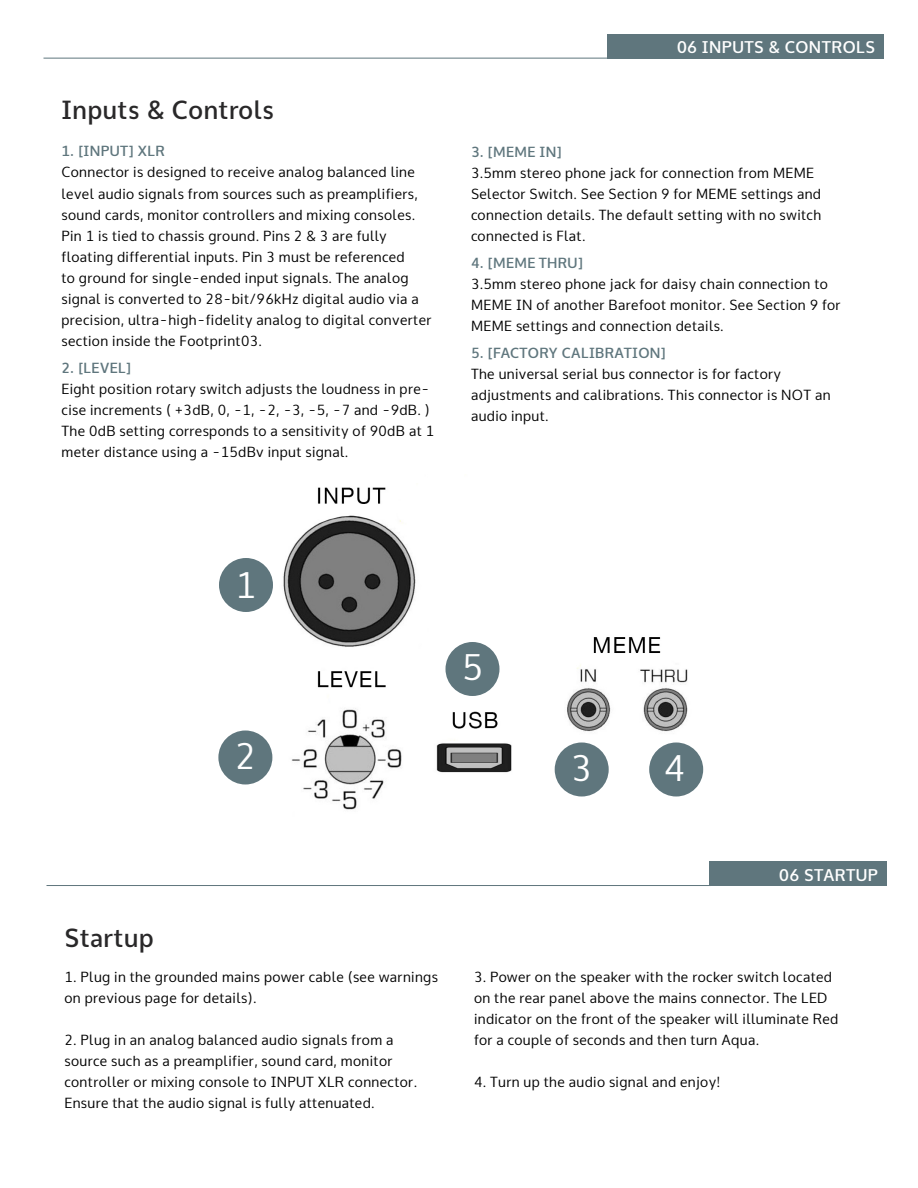
<style>
.page{position:relative;width:918px;height:1188px;background:#fff}
.page>*{position:absolute;margin:0;border:0;box-sizing:border-box;transform-origin:0 0}
.t1{font:36px "Oxygen Sans Book";color:#fff}
.t2{font:25.5px "Oxygen Sans Bold";letter-spacing:.025em;color:#292829}
.t3{font:16.5px "Oxygen Sans Bold";letter-spacing:.025em;color:#fff}
.t4{font:14.25px/21px "Oxygen Sans Book";letter-spacing:.025em;color:#000}
.t5{font:14.25px "Oxygen Sans Bold";letter-spacing:.025em;color:#5f767d}
</style>
<div class="page">
<div style="left:608px;top:34px;width:276px;height:24px;background:#5f767d"></div>
<hr style="left:44px;top:58px;width:630px;height:1px;background:#5f767d">
<img style="left:267px;top:487px;width:435px;height:323px">
<div style="left:219px;top:558px;width:54px;height:54px;background:#5f767d;border-radius:50%"></div>
<div style="left:218px;top:730px;width:54px;height:54px;background:#5f767d;border-radius:50%"></div>
<div style="left:446px;top:642px;width:54px;height:54px;background:#5f767d;border-radius:50%"></div>
<div style="left:555px;top:742px;width:54px;height:54px;background:#5f767d;border-radius:50%"></div>
<div style="left:649px;top:742px;width:54px;height:54px;background:#5f767d;border-radius:50%"></div>
<div style="left:709px;top:862px;width:178px;height:24px;background:#5f767d"></div>
<hr style="left:46px;top:885px;width:665px;height:1px;background:#5f767d">
<h2 class="t2" style="left:62px;top:94px;width:214px">Inputs &amp; Controls</h2>
<p class="t5" style="left:62px;top:143px;width:105px">1. [INPUT] XLR</p>
<p class="t4" style="left:62px;top:162px;width:372px">Connector is designed to receive analog balanced line level audio signals from sources such as preamplifiers, sound cards, monitor controllers and mixing consoles.<br>Pin 1 is tied to chassis ground. Pins 2 &amp; 3 are fully floating differential inputs. Pin 3 must be referenced<br>to ground for single-ended input signals. The analog signal is converted to 28-bit/96kHz digital audio via a precision, ultra-high-fidelity analog to digital converter section inside the Footprint03.</p>
<p class="t5" style="left:62px;top:359px;width:71px">2. [LEVEL]</p>
<p class="t4" style="left:62px;top:378px;width:374px">Eight position rotary switch adjusts the loudness in pre&shy;cise increments ( +3dB, 0, -1, -2, -3, -5, -7 and -9dB. )<br>The 0dB setting corresponds to a sensitivity of 90dB at 1 meter distance using a -15dBv input signal.</p>
<p class="t3" style="left:677px;top:37px;width:199px">06 INPUTS &amp; CONTROLS</p>
<p class="t5" style="left:471px;top:143px;width:92px">3. [MEME IN]</p>
<p class="t4" style="left:471px;top:162px;width:352px">3.5mm stereo phone jack for connection from MEME Selector Switch. See Section 9 for MEME settings and connection details. The default setting with no switch connected is Flat.</p>
<p class="t5" style="left:471px;top:254px;width:114px">4. [MEME THRU]</p>
<p class="t4" style="left:471px;top:273px;width:371px">3.5mm stereo phone jack for daisy chain connection to<br>MEME IN of another Barefoot monitor. See Section 9 for<br>MEME settings and connection details.</p>
<p class="t5" style="left:471px;top:344px;width:197px">5. [FACTORY CALIBRATION]</p>
<p class="t4" style="left:471px;top:363px;width:361px">The universal serial bus connector is for factory adjustments and calibrations. This connector is NOT an audio input.</p>
<h1 class="t1" style="left:235px;top:562px;width:23px">1</h1>
<h1 class="t1" style="left:235px;top:733px;width:23px">2</h1>
<h1 class="t1" style="left:462px;top:645px;width:23px">5</h1>
<h1 class="t1" style="left:571px;top:745px;width:23px">3</h1>
<h1 class="t1" style="left:664px;top:745px;width:23px">4</h1>
<h2 class="t2" style="left:64px;top:922px;width:91px">Startup</h2>
<p class="t4" style="left:64px;top:967px;width:375px">1. Plug in the grounded mains power cable (see warnings on previous page for details).</p>
<p class="t4" style="left:64px;top:1030px;width:354px">2. Plug in an analog balanced audio signals from a source such as a preamplifier, sound card, monitor controller or mixing console to INPUT XLR connector.<br>Ensure that the audio signal is fully attenuated.</p>
<p class="t3" style="left:779px;top:864px;width:100px">06 STARTUP</p>
<p class="t4" style="left:474px;top:967px;width:366px">3. Power on the speaker with the rocker switch located on the rear panel above the mains connector. The LED indicator on the front of the speaker will illuminate Red for a couple of seconds and then turn Aqua.</p>
<p class="t4" style="left:474px;top:1072px;width:248px">4. Turn up the audio signal and enjoy!</p>
</div>
